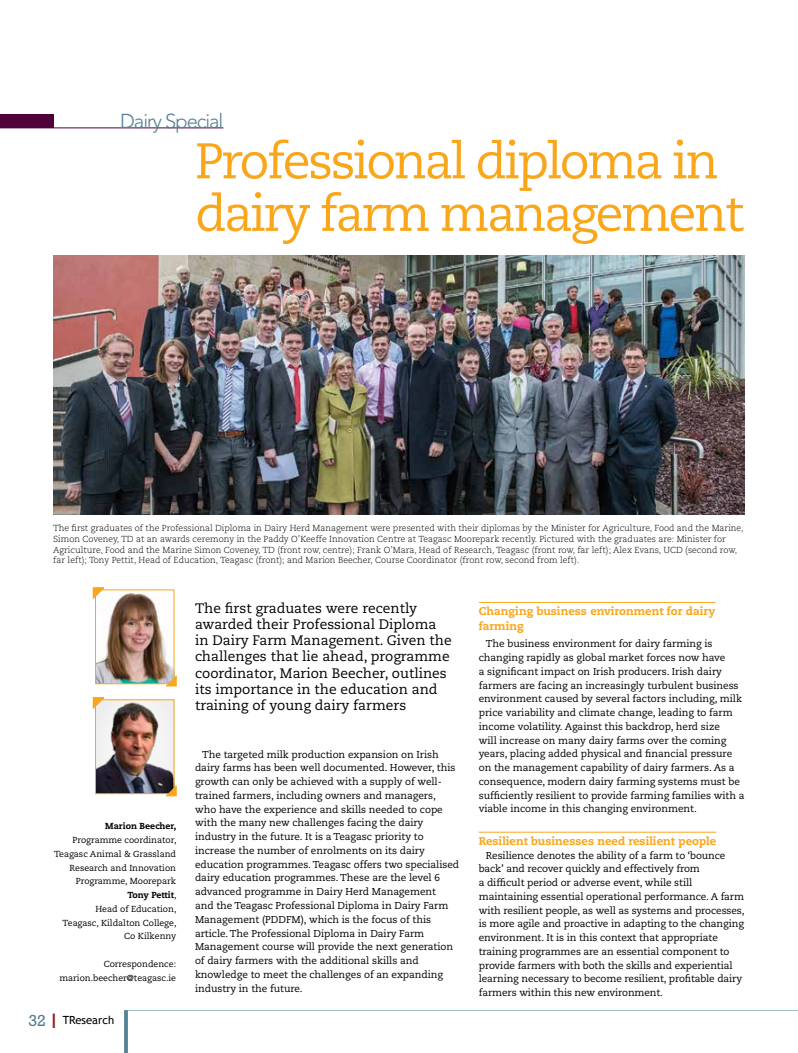
<style>
.page{position:relative;width:798px;height:1053px;background:#fff}
.page>*{position:absolute;margin:0;border:0;box-sizing:border-box;transform-origin:0 0}
.t1{font:50px/52.5px "Caecilia";letter-spacing:-.05em;color:#faa61a}
.t2{font:300 20px "Avenir";letter-spacing:-.05em;color:#528095}
.t3{font:13.75px/16.2px "Caecilia";color:#000}
.t4{font:800 11.25px/15px "Caecilia";color:#faa61a}
.t5{font:11.25px "Trebuchet MS";color:#000}
.t6{font:10px/13.8px "Caecilia";letter-spacing:-.005em;color:#000}
.t7{font:300 8.75px/10.6px "Caecilia";color:#000}
.t8{font:8.75px/13.8px "Caecilia";color:#000;text-align:right}
.t9{font:800 8.75px "Caecilia";color:#000}
.s1{font-weight:800}
.s2{font-family:"Rockwell";font-size:16.25px;color:#528095}
.s3{font-size:20px;color:#96171a}
</style>
<div class="page">
<hr style="left:124px;top:1010px;width:673px;height:1px;background:#9db9c8">
<svg style="left:124px;top:1010px;width:4px;height:42px"></svg>
<div style="left:0;top:114px;width:53px;height:14px;background:#500039"></div>
<hr style="left:0;top:128px;width:223px;height:1px;background:#500039">
<img style="left:97px;top:592px;width:75px;height:89px">
<svg style="left:92px;top:587px;width:13px;height:14px"></svg>
<svg style="left:164px;top:674px;width:13px;height:13px"></svg>
<img style="left:97px;top:701px;width:75px;height:90px">
<svg style="left:92px;top:697px;width:13px;height:13px"></svg>
<svg style="left:164px;top:784px;width:13px;height:13px"></svg>
<hr style="left:478px;top:602px;width:237px;height:1px;background:#faa61a">
<hr style="left:478px;top:831px;width:238px;height:1px;background:#faa61a">
<img style="left:53px;top:255px;width:691px;height:259px">
<h2 class="t2" style="left:120px;top:109px;width:105px">Dairy Special</h2>
<h1 class="t1" style="left:195px;top:136px;width:550px">Professional diploma in dairy farm management</h1>
<p class="t7" style="left:53px;top:523px;width:691px">The first graduates of the Professional Diploma in Dairy Herd Management were presented with their diplomas by the Minister for Agriculture, Food and the Marine, Simon Coveney, TD at an awards ceremony in the Paddy O’Keeffe Innovation Centre at Teagasc Moorepark recently. Pictured with the graduates are: Minister for Agriculture, Food and the Marine Simon Coveney, TD (front row, centre); Frank O’Mara, Head of Research, Teagasc (front row, far left); Alex Evans, UCD (second row, far left); Tony Pettit, Head of Education, Teagasc (front); and Marion Beecher, Course Coordinator (front row, second from left).</p>
<p class="t9" style="left:105px;top:820px;width:73px">Marion Beecher,</p>
<p class="t8" style="left:54px;top:833px;width:124px">Programme coordinator,<br>Teagasc Animal &amp; Grassland<br>Research and Innovation<br>Programme, Moorepark<br><span class="s1">Tony Pettit</span>,<br>Head of Education,<br>Teagasc, Kildalton College,<br>Co Kilkenny</p>
<p class="t8" style="left:59px;top:956px;width:118px">Correspondence: marion.beecher@teagasc.ie</p>
<p class="t5" style="left:28px;top:1013px;width:87px"><span class="s2">32</span> <span class="s3">I</span> TResearch</p>
<p class="t3" style="left:195px;top:600px;width:258px">The first graduates were recently awarded their Professional Diploma in Dairy Farm Management. Given the challenges that lie ahead, programme coordinator, Marion Beecher, outlines its importance in the education and training of young dairy farmers</p>
<p class="t6" style="left:195px;top:747px;width:265px;text-indent:7px">The targeted milk production expansion on Irish dairy farms has been well documented. However, this growth can only be achieved with a supply of well&shy;trained farmers, including owners and managers, who have the experience and skills needed to cope with the many new challenges facing the dairy industry in the future. It is a Teagasc priority to increase the number of enrolments on its dairy education programmes. Teagasc offers two specialised dairy education programmes. These are the level 6 advanced programme in Dairy Herd Management<br>and the Teagasc Professional Diploma in Dairy Farm Management (PDDFM), which is the focus of this article. The Professional Diploma in Dairy Farm Management course will provide the next generation of dairy farmers with the additional skills and knowledge to meet the challenges of an expanding industry in the future.</p>
<p class="t4" style="left:478px;top:603px;width:238px">Changing business environment for dairy farming</p>
<p class="t6" style="left:478px;top:637px;width:267px;text-indent:7px">The business environment for dairy farming is changing rapidly as global market forces now have<br>a significant impact on Irish producers. Irish dairy farmers are facing an increasingly turbulent business environment caused by several factors including, milk price variability and climate change, leading to farm income volatility. Against this backdrop, herd size<br>will increase on many dairy farms over the coming years, placing added physical and financial pressure on the management capability of dairy farmers. As a consequence, modern dairy farming systems must be sufficiently resilient to provide farming families with a viable income in this changing environment.</p>
<p class="t4" style="left:478px;top:833px;width:239px">Resilient businesses need resilient people</p>
<p class="t6" style="left:478px;top:848px;width:267px;text-indent:7px">Resilience denotes the ability of a farm to ‘bounce back’ and recover quickly and effectively from<br>a difficult period or adverse event, while still maintaining essential operational performance. A farm with resilient people, as well as systems and processes, is more agile and proactive in adapting to the changing environment. It is in this context that appropriate training programmes are an essential component to provide farmers with both the skills and experiential learning necessary to become resilient, profitable dairy farmers within this new environment.</p>
</div>
